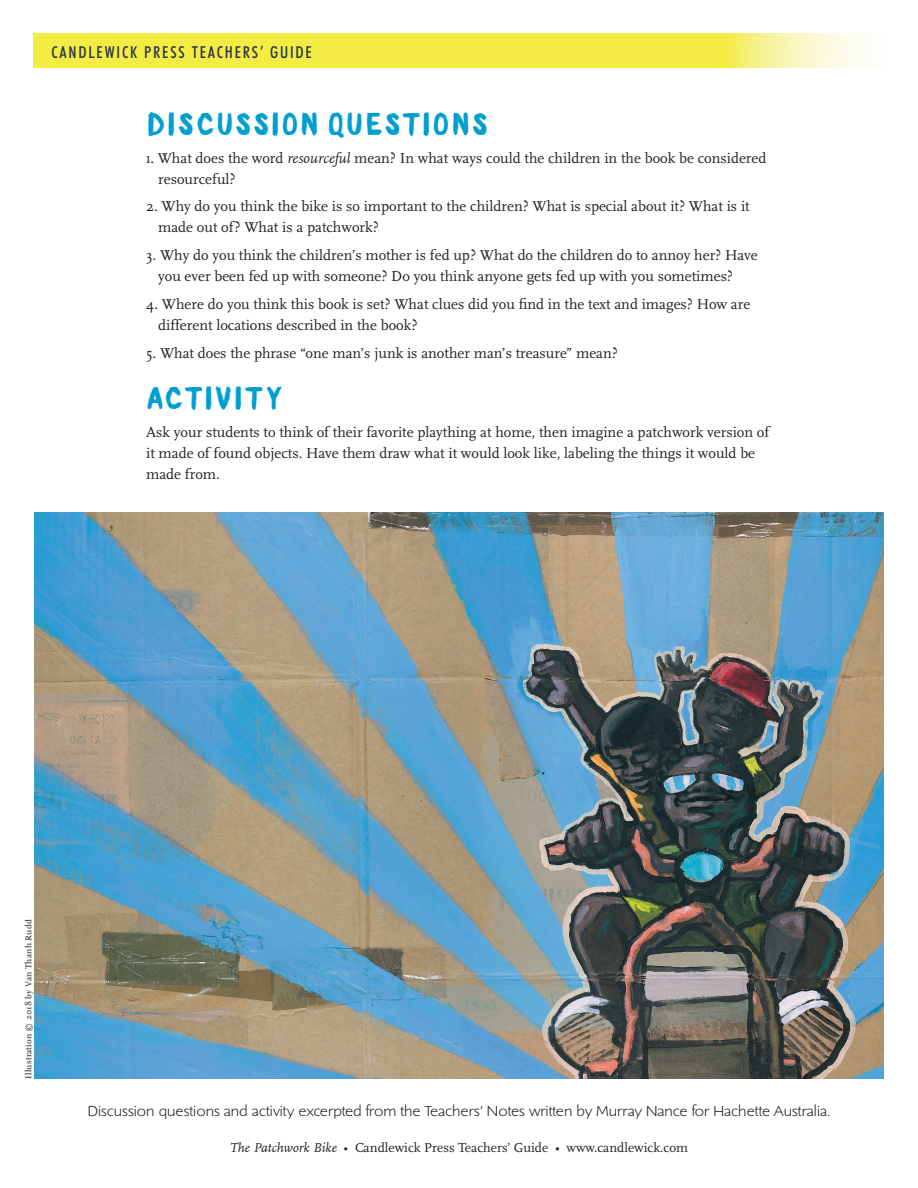
<style>
.page{position:relative;width:918px;height:1188px;background:#fff}
.page>*{position:absolute;margin:0;border:0;box-sizing:border-box;transform-origin:0 0}
.t1{font:30px "Sweeper";letter-spacing:.05em;color:#009fd1}
.t2{font:500 condensed 16.5px "Futura BT";letter-spacing:.11em;color:#2a3546}
.t3{font:15px/21px "Scala";color:#231f20}
.t4{font:300 15px "Shinn";color:#231f20}
.t5{font:13.5px "Scala";color:#231f20}
.t6{font:700 9px "Scala";letter-spacing:.02em;color:#57585a}
.s1{font-style:italic}
</style>
<div class="page">
<img style="left:34px;top:34px;width:841px;height:34px">
<img style="left:34px;top:513px;width:850px;height:566px">
<p class="t2" style="left:51px;top:42px;width:262px">CANDLEWICK PRESS TEACHERS’ GUIDE</p>
<h1 class="t1" style="left:146px;top:106px;width:344px">DISCUSSION QUESTIONS</h1>
<p class="t3" style="left:158px;top:147px;width:610px;text-indent:-12px">1. What does the word <span class="s1">resourceful</span> mean? In what ways could the children in the book be considered resourceful?</p>
<p class="t3" style="left:158px;top:196px;width:593px;text-indent:-12px">2. Why do you think the bike is so important to the children? What is special about it? What is it made out of? What is a patchwork?</p>
<p class="t3" style="left:158px;top:245px;width:601px;text-indent:-12px">3. Why do you think the children’s mother is fed up? What do the children do to annoy her? Have you ever been fed up with someone? Do you think anyone gets fed up with you sometimes?</p>
<p class="t3" style="left:158px;top:293px;width:594px;text-indent:-12px">4. Where do you think this book is set? What clues did you find in the text and images? How are different locations described in the book?</p>
<p class="t3" style="left:146px;top:342px;width:473px">5. What does the phrase “one man’s junk is another man’s treasure” mean?</p>
<h1 class="t1" style="left:146px;top:381px;width:139px">ACTIVITY</h1>
<p class="t3" style="left:146px;top:422px;width:625px">Ask your students to think of their favorite plaything at home, then imagine a patchwork version of it made of found objects. Have them draw what it would look like, labeling the things it would be made from.</p>
<p class="t6" style="left:23px;top:1079px;width:161px;rotate:-90deg">Illustration © 2018 by Van Thanh Rudd</p>
<p class="t4" style="left:88px;top:1103px;width:744px">Discussion questions and activity excerpted from the Teachers’ Notes written by Murray Nance for Hachette Australia.</p>
<p class="t5" style="left:230px;top:1139px;width:460px"><span class="s1">The Patchwork Bike</span> • Candlewick Press Teachers’ Guide • www.candlewick.com</p>
</div>
